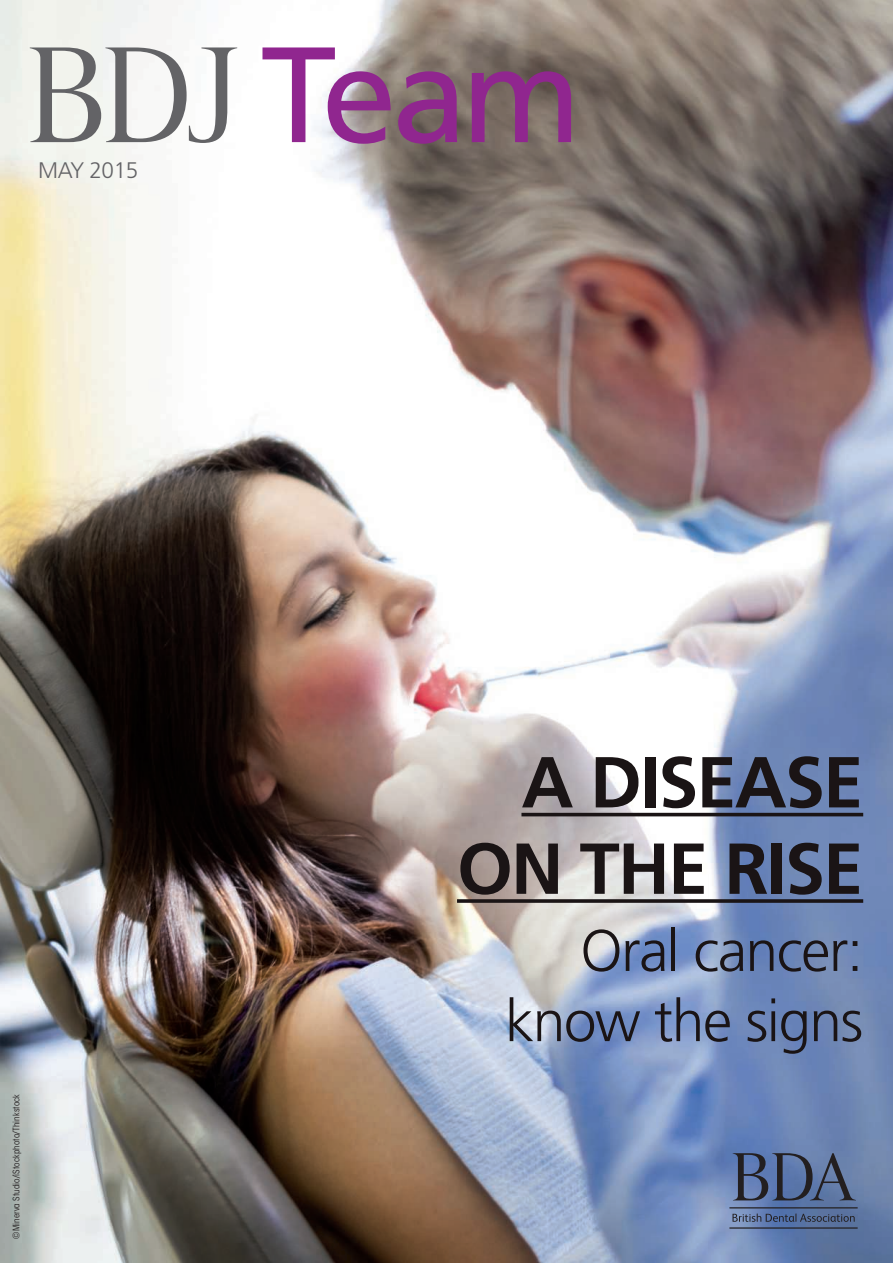
<style>
.page{position:relative;width:893px;height:1263px;background:#fff}
.page>*{position:absolute;margin:0;border:0;box-sizing:border-box;transform-origin:0 0}
.t1{font:700 72px/86.4px "Frutiger LT Std";letter-spacing:-.025em;color:#1a1415;text-align:right}
.t2{font:300 58.5px/70.2px "Frutiger LT Std";letter-spacing:-.025em;color:#1a1415;text-align:right}
.t3{font:300 22.5px "Frutiger LT Std";letter-spacing:-.02em;color:#636366}
.t4{font:condensed 9px "ITC Avant Garde Std";letter-spacing:.01em;color:#231f20}
</style>
<div class="page">
<img style="left:0;top:0;width:893px;height:1263px">
<svg style="left:262px;top:47px;width:129px;height:97px"></svg>
<svg style="left:398px;top:71px;width:59px;height:73px;background:#86487c"></svg>
<svg style="left:472px;top:71px;width:99px;height:71px;background:#834b76"></svg>
<svg style="left:30px;top:47px;width:207px;height:96px"></svg>
<hr style="left:521px;top:813px;width:342px;height:3px;background:#1a1415">
<svg style="left:457px;top:899px;width:406px;height:4px;background:#282426"></svg>
<svg style="left:733px;top:1153px;width:123px;height:47px;background:#506287"></svg>
<hr style="left:729px;top:1207px;width:129px;height:1px;background:#231f20">
<hr style="left:729px;top:1227px;width:129px;height:1px;background:#231f20">
<svg style="left:732px;top:1213px;width:123px;height:9px"></svg>
<h3 class="t3" style="left:38px;top:157px;width:101px">MAY 2015</h3>
<p class="t4" style="left:11px;top:1239px;width:146px;rotate:-90deg">©Minerva Studio/iStockphoto/Thinkstock</p>
<h1 class="t1" style="left:457px;top:739px;width:408px">A DISEASE<br>ON THE RISE</h1>
<h2 class="t2" style="left:505px;top:916px;width:360px">Oral cancer: know the signs</h2>
</div>
